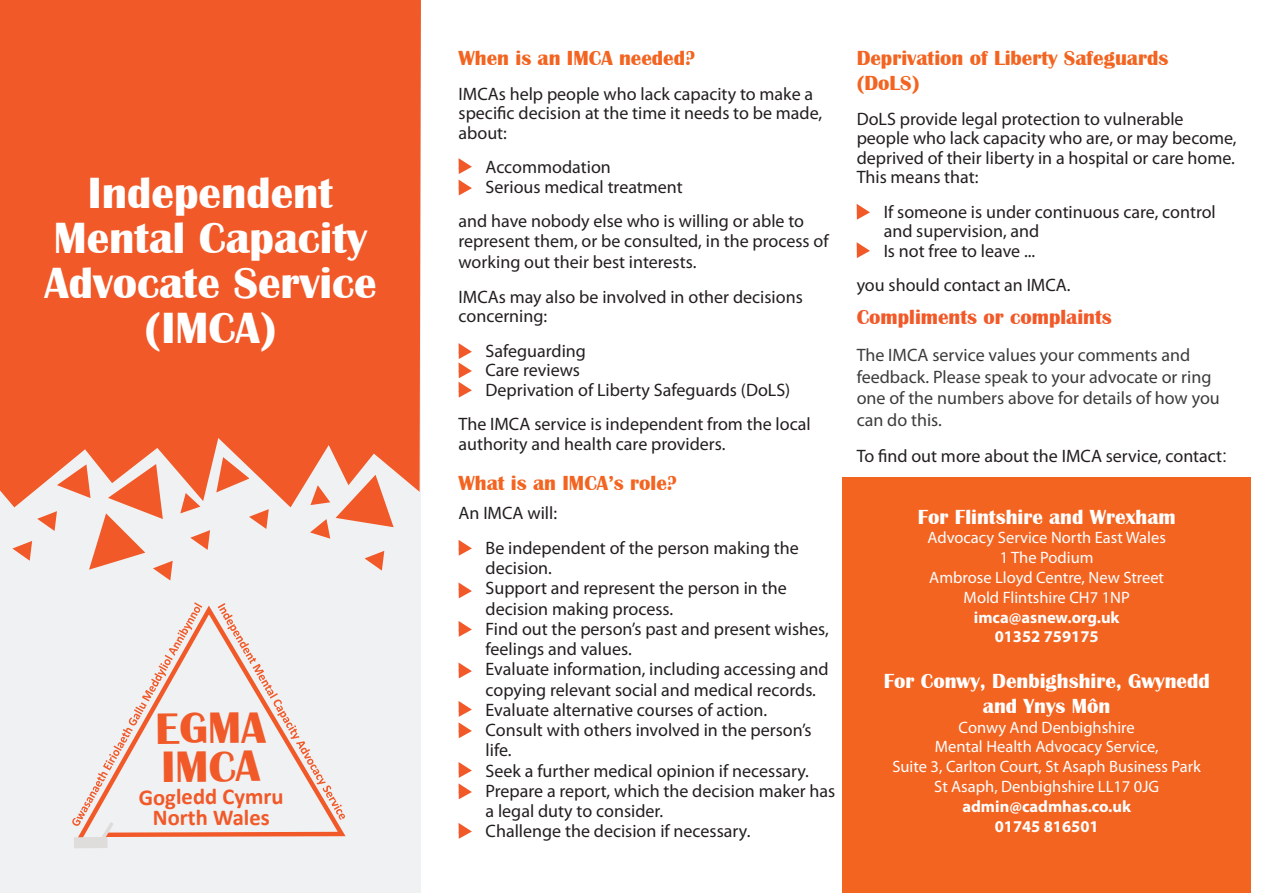
<style>
.page{position:relative;width:1263px;height:893px;background:#fff}
.page>*{position:absolute;margin:0;border:0;box-sizing:border-box;transform-origin:0 0}
.t1{font:700 45.3px/38.4px "Britannic";color:#f15929}
.t2{font:700 45px/45px "Britannic";color:#fff;text-align:center}
.t3{font:700 22.65px/20.9px "Calibri";color:#f15929;text-align:center}
.t4{font:700 21px/25.2px "Britannic";color:#f36421}
.t5{font:700 21px/25.2px "Britannic";color:#fff;text-align:center}
.t6{font:700 21px "Britannic";color:#f15929}
.t7{font:18px/19.5px "Myriad Pro";color:#231f20}
.t8{font:18px/21.6px "Myriad Pro";color:#3c3c3d}
.t9{font:16.5px/19.8px "Myriad Pro";color:#fff;text-align:center}
.t10{font:700 16.5px/19.8px "Myriad Pro";color:#fff;text-align:center}
.s1{font-family:"Arial"}
</style>
<div class="page">
<div style="left:842px;top:478px;width:408px;height:415px;background:#f36421"></div>
<div style="left:0;top:0;width:421px;height:893px;background:#f0f1f2"></div>
<svg style="left:202px;top:605px;width:144px;height:232px"></svg>
<svg style="left:218px;top:603px;width:127px;height:217px"></svg>
<div style="left:74px;top:837px;width:34px;height:11px;background:#dedddc"></div>
<svg style="left:72px;top:602px;width:130px;height:238px"></svg>
<div style="left:0;top:0;width:421px;height:507px;background:#f15929"></div>
<svg style="left:336px;top:475px;width:58px;height:52px"></svg>
<svg style="left:216px;top:457px;width:33px;height:35px"></svg>
<svg style="left:249px;top:509px;width:20px;height:20px"></svg>
<svg style="left:190px;top:530px;width:20px;height:20px"></svg>
<svg style="left:310px;top:485px;width:20px;height:20px"></svg>
<svg style="left:310px;top:519px;width:20px;height:20px"></svg>
<svg style="left:365px;top:551px;width:19px;height:20px"></svg>
<svg style="left:180px;top:493px;width:20px;height:20px"></svg>
<svg style="left:12px;top:464px;width:161px;height:116px"></svg>
<svg style="left:459px;top:343px;width:13px;height:55px"></svg>
<svg style="left:459px;top:158px;width:13px;height:16px"></svg>
<svg style="left:459px;top:180px;width:13px;height:15px"></svg>
<svg style="left:459px;top:540px;width:13px;height:16px"></svg>
<svg style="left:459px;top:582px;width:13px;height:16px"></svg>
<svg style="left:459px;top:621px;width:13px;height:16px"></svg>
<svg style="left:459px;top:663px;width:13px;height:15px"></svg>
<svg style="left:459px;top:701px;width:13px;height:37px"></svg>
<svg style="left:459px;top:762px;width:13px;height:37px"></svg>
<svg style="left:459px;top:823px;width:13px;height:16px"></svg>
<svg style="left:857px;top:204px;width:13px;height:16px"></svg>
<svg style="left:857px;top:242px;width:13px;height:16px"></svg>
<h2 class="t2" style="left:44px;top:170px;width:334px">Independent<br>Mental Capacity<br>Advocate Service (IMCA)</h2>
<h1 class="t1" style="left:155px;top:710px;width:112px;rotate:-1deg">EGMA<br>IMCA</h1>
<p class="t3" style="left:138px;top:787px;width:147px;rotate:-1deg">Gogledd Cymru<br>North Wales</p>
<p class="t4" style="left:459px;top:46px;width:238px">When is an IMCA needed?</p>
<p class="t7" style="left:459px;top:84px;width:365px">IMCAs help people who lack capacity to make a specific decision at the time it needs to be made, about:</p>
<p class="t7" style="left:459px;top:157px;width:154px">• Accommodation</p>
<p class="t7" style="left:459px;top:169px;width:347px;line-height:34.5px">• Serious medical treatment<br>and have nobody else who is willing or able to</p>
<p class="t7" style="left:459px;top:230px;width:372px;line-height:21.6px">represent them, or be consulted, in the process of working out their best interests.</p>
<p class="t7" style="left:459px;top:287px;width:346px">IMCAs may also be involved in other decisions concerning:</p>
<p class="t7" style="left:459px;top:341px;width:129px">• Safeguarding</p>
<p class="t7" style="left:459px;top:360px;width:123px">• Care reviews</p>
<p class="t7" style="left:459px;top:372px;width:354px;line-height:34.5px">• Deprivation of Liberty Safeguards (DoLS)<br>The IMCA service is independent from the local</p>
<p class="t7" style="left:459px;top:434px;width:268px">authority and health care providers.</p>
<p class="t4" style="left:459px;top:471px;width:220px">What is an IMCA’s role?</p>
<p class="t7" style="left:459px;top:502px;width:100px">An IMCA will:</p>
<p class="t7" style="left:486px;top:537px;width:315px;line-height:20.2px;text-indent:-27px">• Be independent of the person making the decision.</p>
<p class="t7" style="left:486px;top:578px;width:303px;line-height:20.2px;text-indent:-27px">• Support and represent the person in the decision making process.</p>
<p class="t7" style="left:486px;top:618px;width:345px;line-height:20.2px;text-indent:-27px">• Find out the person’s past and present wishes, feelings and values.</p>
<p class="t7" style="left:486px;top:659px;width:345px;line-height:20.2px;text-indent:-27px">• Evaluate information, including accessing and copying relevant social and medical records.</p>
<p class="t7" style="left:459px;top:700px;width:310px">• Evaluate alternative courses of action.</p>
<p class="t7" style="left:486px;top:720px;width:328px;line-height:20.2px;text-indent:-27px">• Consult with others involved in the person’s life.</p>
<p class="t7" style="left:459px;top:760px;width:352px">• Seek a further medical opinion if necessary.</p>
<p class="t7" style="left:486px;top:780px;width:351px;line-height:20.2px;text-indent:-27px">• Prepare a report, which the decision maker has a legal duty to consider.</p>
<p class="t7" style="left:459px;top:821px;width:293px">• Challenge the decision if necessary.</p>
<p class="t4" style="left:857px;top:46px;width:313px">Deprivation of Liberty Safeguards (DoLS)</p>
<p class="t7" style="left:857px;top:109px;width:381px">DoLS provide legal protection to vulnerable people who lack capacity who are, or may become, deprived of their liberty in a hospital or care home.<br>This means that:</p>
<p class="t7" style="left:884px;top:202px;width:334px;text-indent:-27px">• If someone is under continuous care, control and supervision, and</p>
<p class="t7" style="left:857px;top:233px;width:216px;line-height:34.5px">• Is not free to leave ...<br>you should contact an IMCA.</p>
<p class="t6" style="left:857px;top:306px;width:257px">Compliments or complaints</p>
<p class="t8" style="left:857px;top:344px;width:365px">The IMCA service values your comments and feedback. Please speak to your advocate or ring one of the numbers above for details of how you can do this.</p>
<p class="t7" style="left:857px;top:446px;width:372px">To find out more about the IMCA service, contact<span class="s1">:</span></p>
<p class="t5" style="left:918px;top:504px;width:260px">For Flintshire and Wrexham</p>
<p class="t9" style="left:927px;top:528px;width:240px">Advocacy Service North East Wales<br>1 The Podium<br>Ambrose Lloyd Centre, New Street<br>Mold Flintshire CH7 1NP</p>
<p class="t10" style="left:974px;top:607px;width:147px">imca@asnew.org.uk<br>01352 759175</p>
<p class="t5" style="left:884px;top:668px;width:328px">For Conwy, Denbighshire, Gwynedd and Ynys Môn</p>
<p class="t9" style="left:892px;top:717px;width:310px">Conwy And Denbighshire<br>Mental Health Advocacy Service,<br>Suite 3, Carlton Court, St Asaph Business Park St Asaph, Denbighshire LL17 0JG</p>
<p class="t10" style="left:962px;top:796px;width:170px">admin@cadmhas.co.uk<br>01745 816501</p>
</div>
